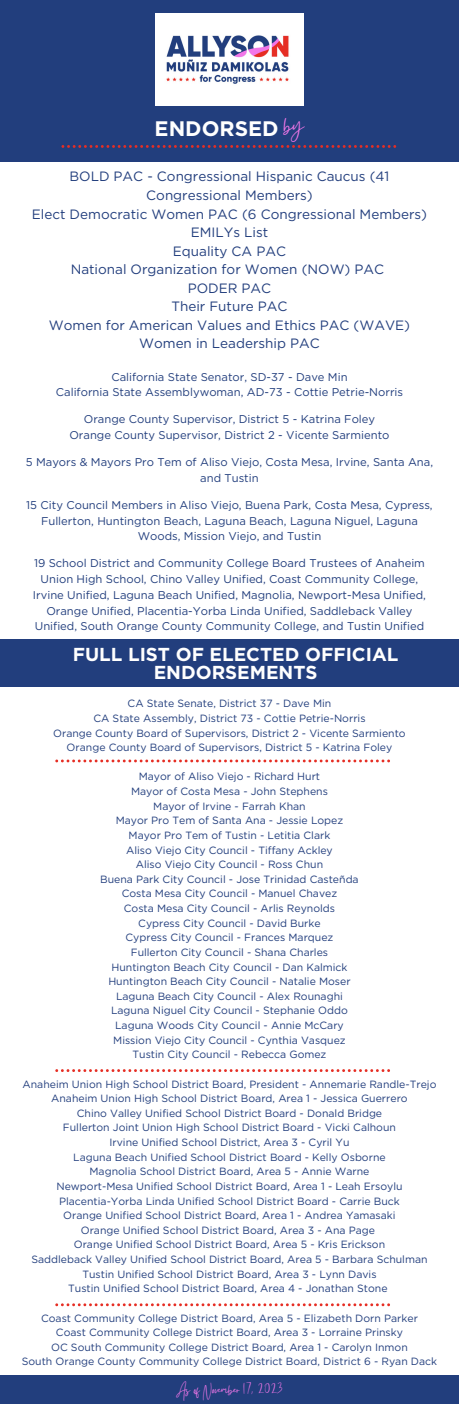
<style>
.page{position:relative;width:459px;height:1404px;background:#fff}
.page>*{position:absolute;margin:0;border:0;box-sizing:border-box;transform-origin:0 0}
.t1{font:25.5px "Gistesy";color:#f277e9}
.t2{font:700 21px "Gotham";color:#fff}
.t3{font:700 18.75px/17.4px "Gotham";color:#fff;text-align:center}
.t4{font:15px "Gistesy";color:#f277e9}
.t5{font:13.5px/18.6px "Gotham";color:#223e7d;text-align:center}
.t6{font:11.25px/15.8px "Gotham";color:#223e7d;text-align:center}
.t7{font:10.5px "Gotham";color:#223e7d}
</style>
<div class="page">
<svg style="left:55px;top:1303px;width:335px;height:3px"></svg>
<svg style="left:55px;top:1069px;width:335px;height:3px"></svg>
<svg style="left:55px;top:760px;width:335px;height:2px"></svg>
<div style="left:0;top:1375px;width:459px;height:29px;background:#223e7d"></div>
<div style="left:0;top:0;width:459px;height:161px;background:#223e7d"></div>
<img style="left:155px;top:14px;width:148px;height:92px">
<svg style="left:62px;top:145px;width:334px;height:3px"></svg>
<div style="left:0;top:640px;width:459px;height:47px;background:#223e7d"></div>
<p class="t2" style="left:155px;top:115px;width:126px">ENDORSED</p>
<p class="t1" style="left:283px;top:107px;width:22px">by</p>
<p class="t5" style="left:69px;top:167px;width:322px">BOLD PAC - Congressional Hispanic Caucus (41<br>Congressional Members)</p>
<p class="t5" style="left:32px;top:204px;width:397px">Elect Democratic Women PAC (6 Congressional Members)</p>
<p class="t5" style="left:191px;top:223px;width:79px">EMILYs List</p>
<p class="t5" style="left:173px;top:242px;width:115px">Equality CA PAC</p>
<p class="t5" style="left:71px;top:260px;width:315px">National Organization for Women (NOW) PAC</p>
<p class="t5" style="left:188px;top:279px;width:85px">PODER PAC</p>
<p class="t5" style="left:171px;top:297px;width:118px">Their Future PAC</p>
<p class="t5" style="left:49px;top:316px;width:363px">Women for American Values and Ethics PAC (WAVE)</p>
<p class="t5" style="left:139px;top:334px;width:182px">Women in Leadership PAC</p>
<p class="t6" style="left:111px;top:369px;width:238px">California State Senator, SD-37 - Dave Min</p>
<p class="t6" style="left:56px;top:384px;width:349px">California State Assemblywoman, AD-73 - Cottie Petrie-Norris</p>
<p class="t6" style="left:84px;top:411px;width:293px">Orange County Supervisor, District 5 - Katrina Foley</p>
<p class="t6" style="left:69px;top:427px;width:322px">Orange County Supervisor, District 2 - Vicente Sarmiento</p>
<p class="t6" style="left:26px;top:454px;width:409px">5 Mayors &amp; Mayors Pro Tem of Aliso Viejo, Costa Mesa, Irvine, Santa Ana, and Tustin</p>
<p class="t6" style="left:26px;top:497px;width:408px">15 City Council Members in Aliso Viejo, Buena Park, Costa Mesa, Cypress,<br>Fullerton, Huntington Beach, Laguna Beach, Laguna Niguel, Laguna<br>Woods, Mission Viejo, and Tustin</p>
<p class="t6" style="left:33px;top:555px;width:395px">19 School District and Community College Board Trustees of Anaheim Union High School, Chino Valley Unified, Coast Community College, Irvine Unified, Laguna Beach Unified, Magnolia, Newport-Mesa Unified, Orange Unified, Placentia-Yorba Linda Unified, Saddleback Valley Unified, South Orange County Community College, and Tustin Unified</p>
<p class="t3" style="left:73px;top:646px;width:327px">FULL LIST OF ELECTED OFFICIAL<br>ENDORSEMENTS</p>
<p class="t7" style="left:128px;top:697px;width:205px">CA State Senate, District 37 - Dave Min</p>
<p class="t7" style="left:93px;top:712px;width:274px">CA State Assembly, District 73 - Cottie Petrie-Norris</p>
<p class="t7" style="left:53px;top:727px;width:354px">Orange County Board of Supervisors, District 2 - Vicente Sarmiento</p>
<p class="t7" style="left:67px;top:741px;width:327px">Orange County Board of Supervisors, District 5 - Katrina Foley</p>
<p class="t7" style="left:139px;top:770px;width:183px">Mayor of Aliso Viejo - Richard Hurt</p>
<p class="t7" style="left:131px;top:785px;width:198px">Mayor of Costa Mesa - John Stephens</p>
<p class="t7" style="left:153px;top:800px;width:154px">Mayor of Irvine - Farrah Khan</p>
<p class="t7" style="left:116px;top:814px;width:229px">Mayor Pro Tem of Santa Ana - Jessie Lopez</p>
<p class="t7" style="left:129px;top:829px;width:203px">Mayor Pro Tem of Tustin - Letitia Clark</p>
<p class="t7" style="left:126px;top:844px;width:208px">Aliso Viejo City Council - Tiffany Ackley</p>
<p class="t7" style="left:136px;top:858px;width:189px">Aliso Viejo City Council - Ross Chun</p>
<p class="t7" style="left:100px;top:873px;width:260px">Buena Park City Council - Jose Trinidad Casteñda</p>
<p class="t7" style="left:122px;top:887px;width:217px">Costa Mesa City Council - Manuel Chavez</p>
<p class="t7" style="left:124px;top:902px;width:213px">Costa Mesa City Council - Arlis Reynolds</p>
<p class="t7" style="left:138px;top:917px;width:184px">Cypress City Council - David Burke</p>
<p class="t7" style="left:126px;top:931px;width:209px">Cypress City Council - Frances Marquez</p>
<p class="t7" style="left:131px;top:946px;width:199px">Fullerton City Council - Shana Charles</p>
<p class="t7" style="left:111px;top:961px;width:238px">Huntington Beach City Council - Dan Kalmick</p>
<p class="t7" style="left:108px;top:975px;width:244px">Huntington Beach City Council - Natalie Moser</p>
<p class="t7" style="left:116px;top:990px;width:228px">Laguna Beach City Council - Alex Rounaghi</p>
<p class="t7" style="left:111px;top:1004px;width:238px">Laguna Niguel City Council - Stephanie Oddo</p>
<p class="t7" style="left:115px;top:1019px;width:230px">Laguna Woods City Council - Annie McCary</p>
<p class="t7" style="left:113px;top:1034px;width:234px">Mission Viejo City Council - Cynthia Vasquez</p>
<p class="t7" style="left:133px;top:1048px;width:195px">Tustin City Council - Rebecca Gomez</p>
<p class="t7" style="left:23px;top:1078px;width:415px">Anaheim Union High School District Board, President - Annemarie Randle-Trejo</p>
<p class="t7" style="left:51px;top:1092px;width:358px">Anaheim Union High School District Board, Area 1 - Jessica Guerrero</p>
<p class="t7" style="left:77px;top:1107px;width:307px">Chino Valley Unified School District Board - Donald Bridge</p>
<p class="t7" style="left:63px;top:1121px;width:335px">Fullerton Joint Union High School District Board - Vicki Calhoun</p>
<p class="t7" style="left:109px;top:1136px;width:242px">Irvine Unified School District, Area 3 - Cyril Yu</p>
<p class="t7" style="left:73px;top:1151px;width:314px">Laguna Beach Unified School District Board - Kelly Osborne</p>
<p class="t7" style="left:90px;top:1165px;width:281px">Magnolia School District Board, Area 5 - Annie Warne</p>
<p class="t7" style="left:56px;top:1180px;width:348px">Newport-Mesa Unified School District Board, Area 1 - Leah Ersoylu</p>
<p class="t7" style="left:59px;top:1195px;width:342px">Placentia-Yorba Linda Unified School District Board - Carrie Buck</p>
<p class="t7" style="left:63px;top:1209px;width:334px">Orange Unified School District Board, Area 1 - Andrea Yamasaki</p>
<p class="t7" style="left:81px;top:1224px;width:296px">Orange Unified School District Board, Area 3 - Ana Page</p>
<p class="t7" style="left:74px;top:1238px;width:313px">Orange Unified School District Board, Area 5 - Kris Erickson</p>
<p class="t7" style="left:31px;top:1253px;width:398px">Saddleback Valley Unified School District Board, Area 5 - Barbara Schulman</p>
<p class="t7" style="left:82px;top:1268px;width:296px">Tustin Unified School District Board, Area 3 - Lynn Davis</p>
<p class="t7" style="left:68px;top:1282px;width:321px">Tustin Unified School District Board, Area 4 - Jonathan Stone</p>
<p class="t7" style="left:41px;top:1312px;width:378px">Coast Community College District Board, Area 5 - Elizabeth Dorn Parker</p>
<p class="t7" style="left:56px;top:1326px;width:349px">Coast Community College District Board, Area 3 - Lorraine Prinsky</p>
<p class="t7" style="left:51px;top:1341px;width:358px">OC South Community College District Board, Area 1 - Carolyn Inmon</p>
<p class="t7" style="left:22px;top:1355px;width:417px">South Orange County Community College District Board, District 6 - Ryan Dack</p>
<p class="t4" style="left:176px;top:1379px;width:108px">As of November 17, 2023</p>
</div>
